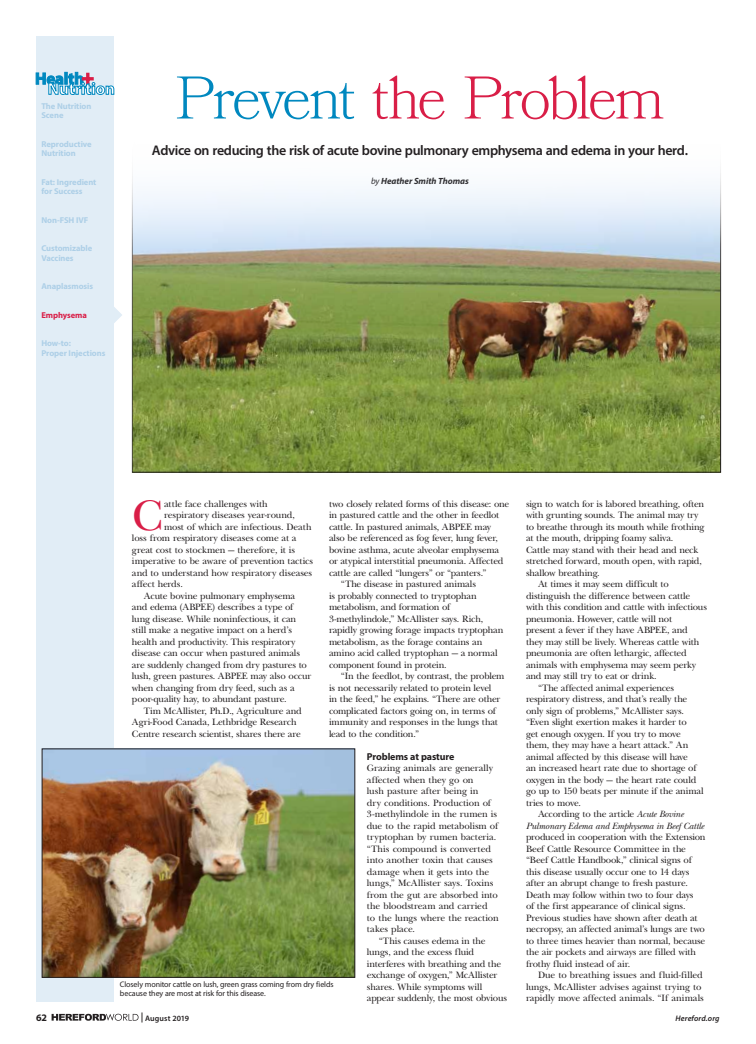
<style>
.page{position:relative;width:756px;height:1044px;background:#fff}
.page>*{position:absolute;margin:0;border:0;box-sizing:border-box;transform-origin:0 0}
.t1{font:300 60px "Bookmania";letter-spacing:-.055em;color:#d91e47}
.t2{font:43.9px "New Baskerville";color:#d91e47}
.t3{font:600 14px "Myriad Pro";letter-spacing:-.025em;color:#231f20}
.t4{font:700 10px "Myriad Pro";letter-spacing:-.015em;color:#231f20}
.t5{font:9.5px/11.5px "New Baskerville";letter-spacing:-.015em;color:#231f20}
.t6{font:italic 9.5px "New Baskerville";letter-spacing:-.015em;color:#231f20}
.t7{font:italic 700 9px "Myriad Pro";letter-spacing:-.005em;color:#231f20}
.t8{font:700 8.5px/9.5px "Myriad Pro";letter-spacing:-.01em;color:#adcfe7}
.t9{font:700 8.5px "Myriad Pro";letter-spacing:-.01em;color:#d91e47}
.t10{font:8px/9px "Myriad Pro";letter-spacing:-.015em;color:#231f20}
.t11{font:italic 600 8px "Myriad Pro";letter-spacing:.015em;color:#231f20}
.t12{font:600 8px "Myriad Pro";letter-spacing:.005em;color:#231f20}
.s1{color:#0088bf}
.s2{font-weight:400}
.s3{font-style:italic}
.s4{font-size:10px}
</style>
<div class="page">
<svg style="left:114px;top:307px;width:8px;height:16px"></svg>
<div style="left:36px;top:36px;width:78px;height:966px;background:#e1edf6"></div>
<svg style="left:36px;top:72px;width:78px;height:23px"></svg>
<img style="left:44px;top:751px;width:309px;height:224px">
<div style="left:42px;top:749px;width:313px;height:228px;border:1px solid #231f20"></div>
<img style="left:134px;top:186px;width:585px;height:284px">
<svg style="left:52px;top:1014px;width:87px;height:7px"></svg>
<p class="t8" style="left:41px;top:101px;width:52px">The Nutrition<br>Scene</p>
<p class="t8" style="left:41px;top:139px;width:52px">Reproductive<br>Nutrition</p>
<p class="t8" style="left:41px;top:177px;width:56px">Fat: Ingredient for Success</p>
<p class="t8" style="left:41px;top:215px;width:48px">Non-FSH IVF</p>
<p class="t8" style="left:41px;top:243px;width:52px">Customizable<br>Vaccines</p>
<p class="t8" style="left:41px;top:281px;width:53px">Anaplasmosis</p>
<p class="t9" style="left:41px;top:309px;width:47px">Emphysema</p>
<p class="t8" style="left:41px;top:338px;width:65px">How-to:<br>Proper Injections</p>
<h1 class="t1" style="left:175px;top:63px;width:492px"><span class="s1">Prevent</span> the Problem</h1>
<h3 class="t3" style="left:152px;top:141px;width:538px">Advice on reducing the risk of acute bovine pulmonary emphysema and edema in your herd.</h3>
<p class="t7" style="left:371px;top:175px;width:99px"><span class="s2">by</span> Heather Smith Thomas</p>
<h2 class="t2" style="left:132px;top:490px;width:33px">C</h2>
<p class="t5" style="left:164px;top:498px;width:105px">attle face challenges with</p>
<p class="t5" style="left:329px;top:498px;width:182px">two closely related forms of this disease: one</p>
<p class="t5" style="left:329px;top:509px;width:172px">in pastured cattle and the other in feedlot</p>
<p class="t5" style="left:329px;top:521px;width:164px">cattle. In pastured animals, ABPEE may</p>
<p class="t5" style="left:329px;top:532px;width:171px">also be referenced as fog fever, lung fever,</p>
<p class="t5" style="left:329px;top:544px;width:172px">bovine asthma, acute alveolar emphysema</p>
<p class="t5" style="left:329px;top:555px;width:176px">or atypical interstitial pneumonia. Affected</p>
<p class="t5" style="left:329px;top:567px;width:159px">cattle are called “lungers” or “panters.”</p>
<p class="t5" style="left:341px;top:578px;width:137px">“The disease in pastured animals</p>
<p class="t5" style="left:329px;top:590px;width:149px">is probably connected to tryptophan</p>
<p class="t5" style="left:329px;top:601px;width:123px">metabolism, and formation of</p>
<p class="t5" style="left:329px;top:613px;width:156px">3-methylindole,” McAllister says. Rich,</p>
<p class="t5" style="left:329px;top:624px;width:176px">rapidly growing forage impacts tryptophan</p>
<p class="t5" style="left:329px;top:636px;width:155px">metabolism, as the forage contains an</p>
<p class="t5" style="left:329px;top:647px;width:170px">amino acid called tryptophan — a normal</p>
<p class="t5" style="left:329px;top:659px;width:119px">component found in protein.</p>
<p class="t5" style="left:341px;top:670px;width:165px">“In the feedlot, by contrast, the problem</p>
<p class="t5" style="left:329px;top:682px;width:164px">is not necessarily related to protein level</p>
<p class="t5" style="left:329px;top:693px;width:173px">in the feed,” he explains. “There are other</p>
<p class="t5" style="left:329px;top:705px;width:169px">complicated factors going on, in terms of</p>
<p class="t5" style="left:329px;top:716px;width:171px">immunity and responses in the lungs that</p>
<p class="t5" style="left:329px;top:728px;width:92px">lead to the condition.”</p>
<p class="t4" style="left:367px;top:750px;width:89px">Problems at pasture</p>
<p class="t5" style="left:367px;top:762px;width:133px">Grazing animals are generally affected when they go on<br>lush pasture after being in<br>dry conditions. Production of<br>3-methylindole in the rumen is due to the rapid metabolism of tryptophan by rumen bacteria. “This compound is converted into another toxin that causes damage when it gets into the lungs,” McAllister says. Toxins from the gut are absorbed into the bloodstream and carried<br>to the lungs where the reaction takes place.</p>
<p class="t5" style="left:367px;top:935px;width:142px;text-indent:12px">“This causes edema in the lungs, and the excess fluid interferes with breathing and the exchange of oxygen,” McAllister shares. While symptoms will appear suddenly, the most obvious</p>
<p class="t5" style="left:164px;top:509px;width:132px">respiratory diseases year-round,</p>
<p class="t5" style="left:164px;top:521px;width:149px">most of which are infectious. Death</p>
<p class="t5" style="left:132px;top:532px;width:166px">loss from respiratory diseases come at a</p>
<p class="t5" style="left:132px;top:544px;width:165px">great cost to stockmen — therefore, it is</p>
<p class="t5" style="left:132px;top:555px;width:183px">imperative to be aware of prevention tactics</p>
<p class="t5" style="left:132px;top:567px;width:182px">and to understand how respiratory diseases</p>
<p class="t5" style="left:132px;top:578px;width:52px">affect herds.</p>
<p class="t5" style="left:144px;top:590px;width:153px">Acute bovine pulmonary emphysema</p>
<p class="t5" style="left:132px;top:601px;width:163px">and edema (ABPEE) describes a type of</p>
<p class="t5" style="left:132px;top:613px;width:166px">lung disease. While noninfectious, it can</p>
<p class="t5" style="left:132px;top:624px;width:162px">still make a negative impact on a herd’s</p>
<p class="t5" style="left:132px;top:636px;width:165px">health and productivity. This respiratory</p>
<p class="t5" style="left:132px;top:647px;width:170px">disease can occur when pastured animals</p>
<p class="t5" style="left:132px;top:659px;width:177px">are suddenly changed from dry pastures to</p>
<p class="t5" style="left:132px;top:670px;width:181px">lush, green pastures. ABPEE may also occur</p>
<p class="t5" style="left:132px;top:682px;width:164px">when changing from dry feed, such as a</p>
<p class="t5" style="left:132px;top:693px;width:156px">poor-quality hay, to abundant pasture.</p>
<p class="t5" style="left:144px;top:705px;width:159px">Tim McAllister, Ph.D., Agriculture and</p>
<p class="t5" style="left:132px;top:716px;width:166px">Agri-Food Canada, Lethbridge Research</p>
<p class="t5" style="left:132px;top:728px;width:170px">Centre research scientist, shares there are</p>
<p class="t10" style="left:120px;top:980px;width:215px">Closely monitor cattle on lush, green grass coming from dry fields because they are most at risk for this disease.</p>
<p class="t5" style="left:526px;top:498px;width:180px">sign to watch for is labored breathing, often</p>
<p class="t5" style="left:526px;top:509px;width:174px">with grunting sounds. The animal may try</p>
<p class="t5" style="left:526px;top:521px;width:180px">to breathe through its mouth while frothing</p>
<p class="t5" style="left:526px;top:532px;width:149px">at the mouth, dripping foamy saliva.</p>
<p class="t5" style="left:526px;top:544px;width:174px">Cattle may stand with their head and neck</p>
<p class="t5" style="left:526px;top:555px;width:177px">stretched forward, mouth open, with rapid,</p>
<p class="t5" style="left:526px;top:567px;width:75px">shallow breathing.</p>
<p class="t5" style="left:538px;top:578px;width:132px">At times it may seem difficult to</p>
<p class="t5" style="left:526px;top:590px;width:166px">distinguish the difference between cattle</p>
<p class="t5" style="left:526px;top:601px;width:183px">with this condition and cattle with infectious</p>
<p class="t5" style="left:526px;top:613px;width:148px">pneumonia. However, cattle will not</p>
<p class="t5" style="left:526px;top:624px;width:163px">present a fever if they have ABPEE, and</p>
<p class="t5" style="left:526px;top:636px;width:175px">they may still be lively. Whereas cattle with</p>
<p class="t5" style="left:526px;top:647px;width:162px">pneumonia are often lethargic, affected</p>
<p class="t5" style="left:526px;top:659px;width:172px">animals with emphysema may seem perky</p>
<p class="t5" style="left:526px;top:670px;width:132px">and may still try to eat or drink.</p>
<p class="t5" style="left:538px;top:682px;width:138px">“The affected animal experiences</p>
<p class="t5" style="left:526px;top:693px;width:163px">respiratory distress, and that’s really the</p>
<p class="t5" style="left:526px;top:705px;width:160px">only sign of problems,” McAllister says.</p>
<p class="t5" style="left:526px;top:716px;width:162px">“Even slight exertion makes it harder to</p>
<p class="t5" style="left:526px;top:728px;width:156px">get enough oxygen. If you try to move</p>
<p class="t5" style="left:526px;top:739px;width:164px">them, they may have a heart attack.” An</p>
<p class="t5" style="left:526px;top:751px;width:163px">animal affected by this disease will have</p>
<p class="t5" style="left:526px;top:762px;width:172px">an increased heart rate due to shortage of</p>
<p class="t5" style="left:526px;top:774px;width:172px">oxygen in the body — the heart rate could</p>
<p class="t5" style="left:526px;top:785px;width:179px">go up to 150 beats per minute if the animal</p>
<p class="t5" style="left:526px;top:797px;width:57px">tries to move.</p>
<p class="t5" style="left:538px;top:808px;width:147px">According to the article <span class="s3">Acute Bovine</span></p>
<p class="t6" style="left:526px;top:820px;width:180px">Pulmonary Edema and Emphysema in Beef Cattle</p>
<p class="t5" style="left:526px;top:831px;width:181px">produced in cooperation with the Extension Beef Cattle Resource Committee in the “Beef Cattle Handbook,” clinical signs of this disease usually occur one to 14 days after an abrupt change to fresh pasture.<br>Death may follow within two to four days<br>of the first appearance of clinical signs.<br>Previous studies have shown after death at necropsy, an affected animal’s lungs are two to three times heavier than normal, because the air pockets and airways are filled with frothy fluid instead of air.</p>
<p class="t5" style="left:526px;top:970px;width:179px;text-indent:12px">Due to breathing issues and fluid-filled lungs, McAllister advises against trying to rapidly move affected animals. “If animals</p>
<p class="t4" style="left:36px;top:1011px;width:13px">62</p>
<p class="t12" style="left:141px;top:1013px;width:50px"><span class="s4">|</span> August 2019</p>
<p class="t11" style="left:676px;top:1014px;width:45px">Hereford.org</p>
</div>
